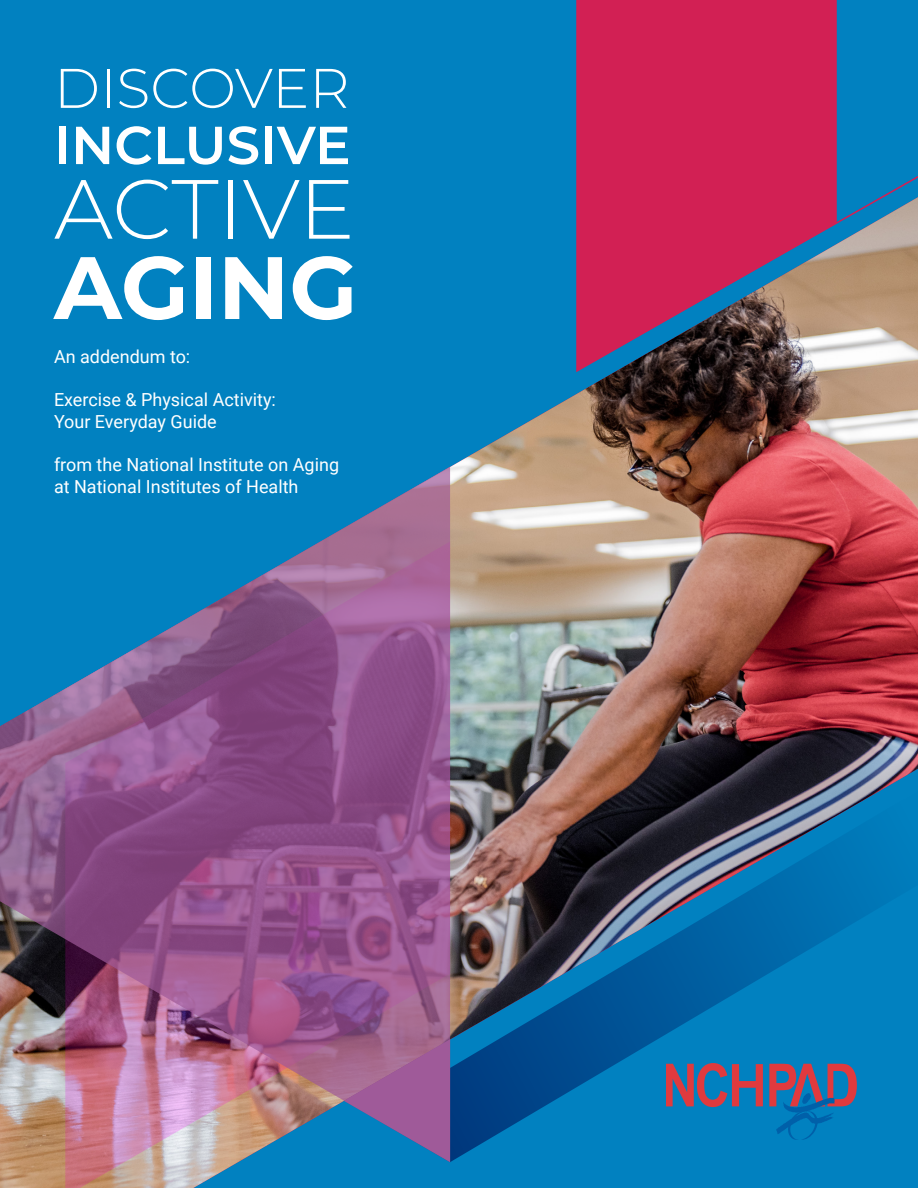
<style>
.page{position:relative;width:918px;height:1188px;background:#0181c0}
.page>*{position:absolute;margin:0;border:0;box-sizing:border-box;transform-origin:0 0}
.t1{font:700 88.35px "Montserrat";color:#fff}
.t2{font:300 83.7px "Montserrat";letter-spacing:-.01em;color:#fff}
.t3{font:600 62.7px "Myriad Pro";color:#e03a3e;scale:.93 1}
.t4{font:300 55.65px "Montserrat";color:#fff}
.t5{font:600 53.4px "Montserrat";color:#fff}
.t6{font:18px/21.6px "Roboto";color:#fff}
</style>
<div class="page">
<img style="left:0;top:363px;width:918px;height:825px">
<svg style="left:576px;top:0;width:261px;height:372px;background:#c72355"></svg>
<svg style="left:65px;top:1162px;width:385px;height:26px"></svg>
<svg style="left:0;top:467px;width:450px;height:695px"></svg>
<svg style="left:344px;top:1039px;width:106px;height:123px"></svg>
<svg style="left:592px;top:114px;width:326px;height:249px"></svg>
<svg style="left:666px;top:1063px;width:61px;height:44px"></svg>
<svg style="left:769px;top:1064px;width:88px;height:76px"></svg>
<h3 class="t4" style="left:54px;top:50px;width:297px">DISCOVER</h3>
<h3 class="t5" style="left:54px;top:107px;width:298px">INCLUSIVE</h3>
<h2 class="t2" style="left:54px;top:152px;width:302px">ACTIVE</h2>
<h1 class="t1" style="left:54px;top:224px;width:305px">AGING</h1>
<p class="t6" style="left:54px;top:345px;width:138px">An addendum to:</p>
<p class="t6" style="left:54px;top:388px;width:223px">Exercise &amp; Physical Activity:<br>Your Everyday Guide</p>
<p class="t6" style="left:54px;top:453px;width:287px">from the National Institute on Aging at National Institutes of Health</p>
<h3 class="t3" style="left:728px;top:1045px;width:44px">H</h3>
</div>
